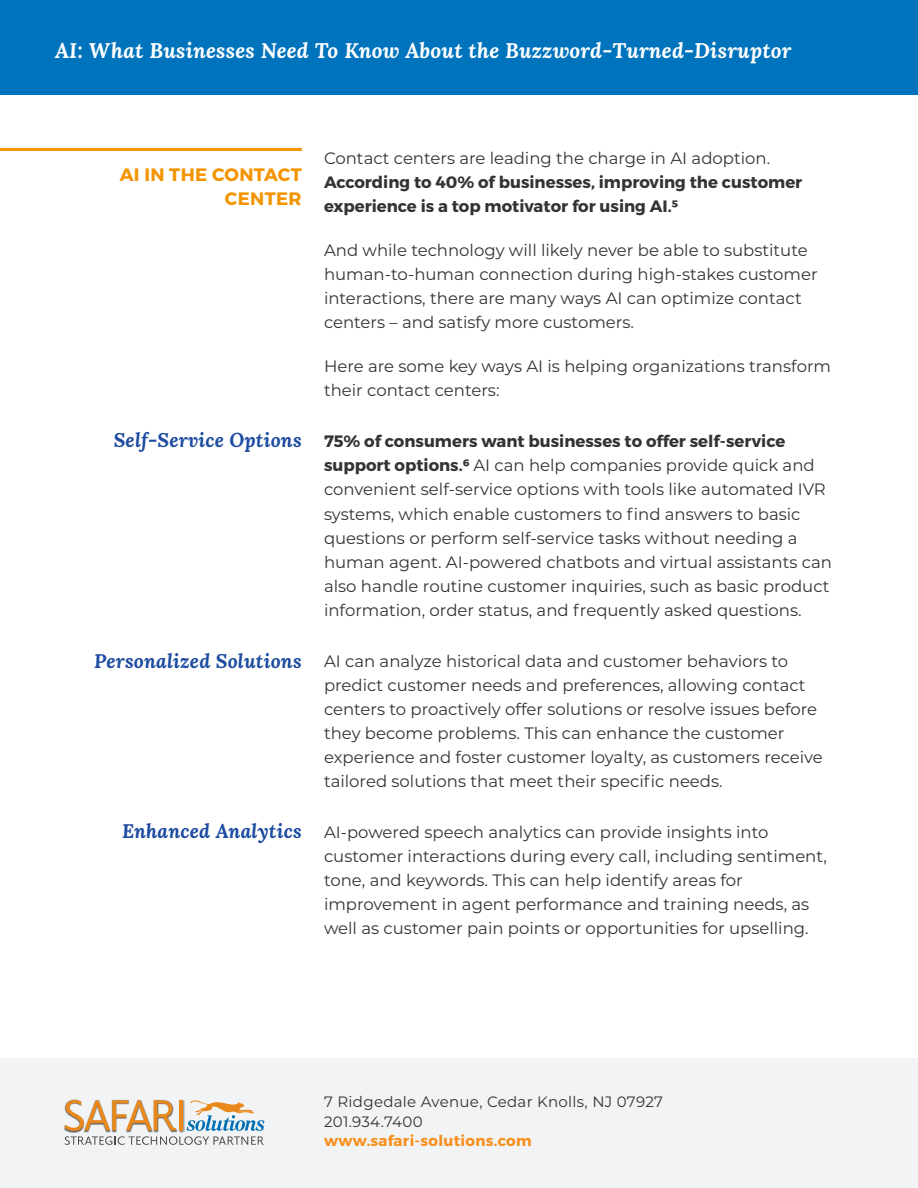
<style>
.page{position:relative;width:918px;height:1188px;background:#fff}
.page>*{position:absolute;margin:0;border:0;box-sizing:border-box;transform-origin:0 0}
.t1{font:italic 700 21px "Lora";letter-spacing:.01em;color:#fff}
.t2{font:italic 700 19.5px "Lora";letter-spacing:.01em;color:#1d4ba0}
.t3{font:700 18px/24px "Montserrat";letter-spacing:.02em;color:#f39400;text-align:right}
.t4{font:16.5px/24px "Montserrat";color:#333}
.t5{font:700 16.5px/24px "Montserrat";color:#333}
.t6{font:15px/19.5px "Montserrat";letter-spacing:.02em;color:#333}
.t7{font:700 15px "Montserrat";letter-spacing:.02em;color:#f7901e}
.s1{font-weight:700}
</style>
<div class="page">
<div style="left:0;top:0;width:918px;height:95px;background:#0073bd"></div>
<div style="left:0;top:1058px;width:918px;height:130px;background:#f2f3f4"></div>
<img style="left:64px;top:1099px;width:119px;height:32px">
<svg style="left:65px;top:1100px;width:199px;height:45px"></svg>
<hr style="left:0;top:148px;width:302px;height:3px;background:#f39400">
<p class="t1" style="left:55px;top:42px;width:738px">AI: What Businesses Need To Know About the Buzzword-Turned-Disruptor</p>
<p class="t3" style="left:120px;top:163px;width:183px">AI IN THE CONTACT<br>CENTER</p>
<p class="t2" style="left:114px;top:432px;width:190px">Self-Service Options</p>
<p class="t2" style="left:94px;top:653px;width:209px">Personalized Solutions</p>
<p class="t2" style="left:122px;top:823px;width:181px">Enhanced Analytics</p>
<p class="t4" style="left:324px;top:147px;width:448px">Contact centers are leading the charge in AI adoption.</p>
<p class="t5" style="left:324px;top:171px;width:480px">According to 40% of businesses, improving the customer experience is a top motivator for using AI.5</p>
<p class="t4" style="left:324px;top:239px;width:495px">And while technology will likely never be able to substitute human-to-human connection during high-stakes customer interactions, there are many ways AI can optimize contact centers – and satisfy more customers.</p>
<p class="t4" style="left:324px;top:355px;width:509px">Here are some key ways AI is helping organizations transform their contact centers:</p>
<p class="t4" style="left:324px;top:430px;width:510px"><span class="s1">75% of consumers want businesses to offer self-service support options.6</span> AI can help companies provide quick and convenient self-service options with tools like automated IVR systems, which enable customers to find answers to basic questions or perform self-service tasks without needing a human agent. AI-powered chatbots and virtual assistants can also handle routine customer inquiries, such as basic product information, order status, and frequently asked questions.</p>
<p class="t4" style="left:324px;top:649px;width:500px">AI can analyze historical data and customer behaviors to predict customer needs and preferences, allowing contact centers to proactively offer solutions or resolve issues before they become problems. This can enhance the customer experience and foster customer loyalty, as customers receive tailored solutions that meet their specific needs.</p>
<p class="t4" style="left:324px;top:820px;width:504px">AI-powered speech analytics can provide insights into customer interactions during every call, including sentiment, tone, and keywords. This can help identify areas for improvement in agent performance and training needs, as well as customer pain points or opportunities for upselling.</p>
<p class="t6" style="left:324px;top:1093px;width:341px">7 Ridgedale Avenue, Cedar Knolls, NJ 07927<br>201.934.7400</p>
<p class="t7" style="left:324px;top:1134px;width:209px">www.safari-solutions.com</p>
</div>
